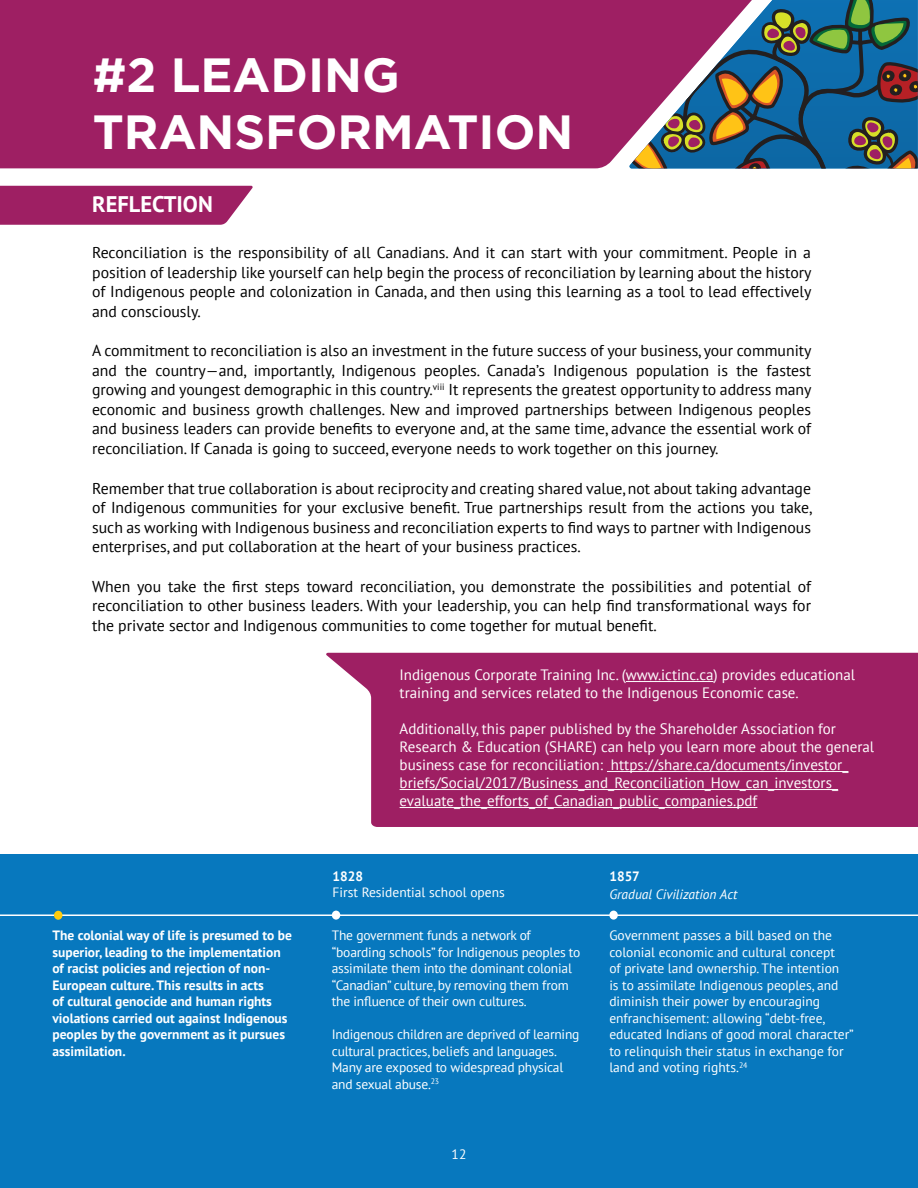
<style>
.page{position:relative;width:918px;height:1188px;background:#fff}
.page>*{position:absolute;margin:0;border:0;box-sizing:border-box;transform-origin:0 0}
.H2_-_White{font:700 48px/57.6px "Gotham";color:#fff}
.H3_-_White{font:700 22.5px "PT Sans";color:#fff}
.Body_Copy_-_Space__After_different{font:15.75px/19.5px "PT Sans";color:#000;text-align:justify}
.Call_-_Out__White{font:15px/18px "PT Sans";color:#fff}
.Timeline_-_Reg{font:13.5px/16.5px "PT Sans";color:#fff}
.Timeline_-_Reg__space_after{font:13.5px/16.5px "PT Sans";letter-spacing:-.015em;color:#fff}
.Timeline_-_Bold{font:700 13.5px/16.5px "PT Sans";color:#fff}
.Timeline_-_Reg-2{font:italic 13.5px "PT Sans";color:#fff}
</style>
<div class="page">
<div style="left:0;top:854px;width:918px;height:334px;background:#0778be"></div>
<div style="left:0;top:0;width:629px;height:168px;background:#9e1f63"></div>
<svg style="left:0;top:186px;width:253px;height:39px;background:#a32c6c"></svg>
<svg style="left:326px;top:653px;width:592px;height:174px;background:#a42e6d"></svg>
<hr style="left:626px;top:681px;width:88px;height:1px;background:#fff">
<hr style="left:607px;top:771px;width:241px;height:1px;background:#fff">
<hr style="left:400px;top:789px;width:438px;height:1px;background:#fff">
<hr style="left:400px;top:807px;width:357px;height:1px;background:#fff">
<hr style="left:0;top:914px;width:918px;height:2px;background:#fff">
<div style="left:54px;top:911px;width:8px;height:9px;background:#ffcc0d;border-radius:50%"></div>
<div style="left:332px;top:911px;width:8px;height:9px;background:#fff;border-radius:50%"></div>
<div style="left:609px;top:911px;width:9px;height:9px;background:#fff;border-radius:50%"></div>
<svg style="left:629px;top:0;width:289px;height:168px;background:#55607a"></svg>
<h2 class="H2_-_White" style="left:93px;top:46px;width:482px">#2 LEADING<br>TRANSFORMATION</h2>
<h3 class="H3_-_White" style="left:92px;top:190px;width:122px">REFLECTION</h3>
<p class="Body_Copy_-_Space__After_different" style="left:92px;top:243px;width:721px">Reconciliation is the responsibility of all Canadians. And it can start with your commitment. People in a position of leadership like yourself can help begin the process of reconciliation by learning about the history of Indigenous people and colonization in Canada, and then using this learning as a tool to lead effectively and consciously.</p>
<p class="Body_Copy_-_Space__After_different" style="left:92px;top:341px;width:721px">A commitment to reconciliation is also an investment in the future success of your business, your community and the country—and, importantly, Indigenous peoples. Canada’s Indigenous population is the fastest growing and youngest demographic in this country.<sup>viii</sup> It represents the greatest opportunity to address many economic and business growth challenges. New and improved partnerships between Indigenous peoples and business leaders can provide benefits to everyone and, at the same time, advance the essential work of reconciliation. If Canada is going to succeed, everyone needs to work together on this journey.</p>
<p class="Body_Copy_-_Space__After_different" style="left:92px;top:478px;width:722px">Remember that true collaboration is about reciprocity and creating shared value, not about taking advantage of Indigenous communities for your exclusive benefit. True partnerships result from the actions you take, such as working with Indigenous business and reconciliation experts to find ways to partner with Indigenous enterprises, and put collaboration at the heart of your business practices.</p>
<p class="Body_Copy_-_Space__After_different" style="left:92px;top:576px;width:720px">When you take the first steps toward reconciliation, you demonstrate the possibilities and potential of reconciliation to other business leaders. With your leadership, you can help find transformational ways for the private sector and Indigenous communities to come together for mutual benefit.</p>
<p class="Call_-_Out__White" style="left:400px;top:666px;width:457px">Indigenous Corporate Training Inc. (www.ictinc.ca) provides educational training and services related to the Indigenous Economic case.</p>
<p class="Call_-_Out__White" style="left:400px;top:720px;width:476px">Additionally, this paper published by the Shareholder Association for Research &amp; Education (SHARE) can help you learn more about the general business case for reconciliation: https://share.ca/documents/investor_ briefs/Social/2017/Business_and_Reconciliation_How_can_investors_ evaluate_the_efforts_of_Canadian_public_companies.pdf</p>
<p class="Timeline_-_Bold" style="left:52px;top:927px;width:241px">The colonial way of life is presumed to be superior, leading to the implementation of racist policies and rejection of non-European culture. This results in acts<br>of cultural genocide and human rights violations carried out against Indigenous peoples by the government as it pursues assimilation.</p>
<p class="Timeline_-_Bold" style="left:333px;top:868px;width:32px">1828</p>
<p class="Timeline_-_Reg" style="left:333px;top:884px;width:174px">First Residential school opens</p>
<p class="Timeline_-_Reg__space_after" style="left:332px;top:927px;width:250px">The government funds a network of “boarding schools” for Indigenous peoples to assimilate them into the dominant colonial “Canadian” culture, by removing them from the influence of their own cultures.</p>
<p class="Timeline_-_Reg__space_after" style="left:332px;top:1026px;width:249px">Indigenous children are deprived of learning cultural practices, beliefs and languages.<br>Many are exposed to widespread physical and sexual abuse.<sup>23</sup></p>
<p class="Timeline_-_Reg" style="left:452px;top:1146px;width:16px">12</p>
<p class="Timeline_-_Bold" style="left:609px;top:868px;width:32px">1857</p>
<p class="Timeline_-_Reg-2" style="left:609px;top:885px;width:129px">Gradual Civilization Act</p>
<p class="Timeline_-_Reg" style="left:609px;top:927px;width:246px">Government passes a bill based on the colonial economic and cultural concept<br>of private land ownership. The intention<br>is to assimilate Indigenous peoples, and diminish their power by encouraging enfranchisement: allowing “debt-free, educated Indians of good moral character” to relinquish their status in exchange for land and voting rights.<sup>24</sup></p>
</div>
